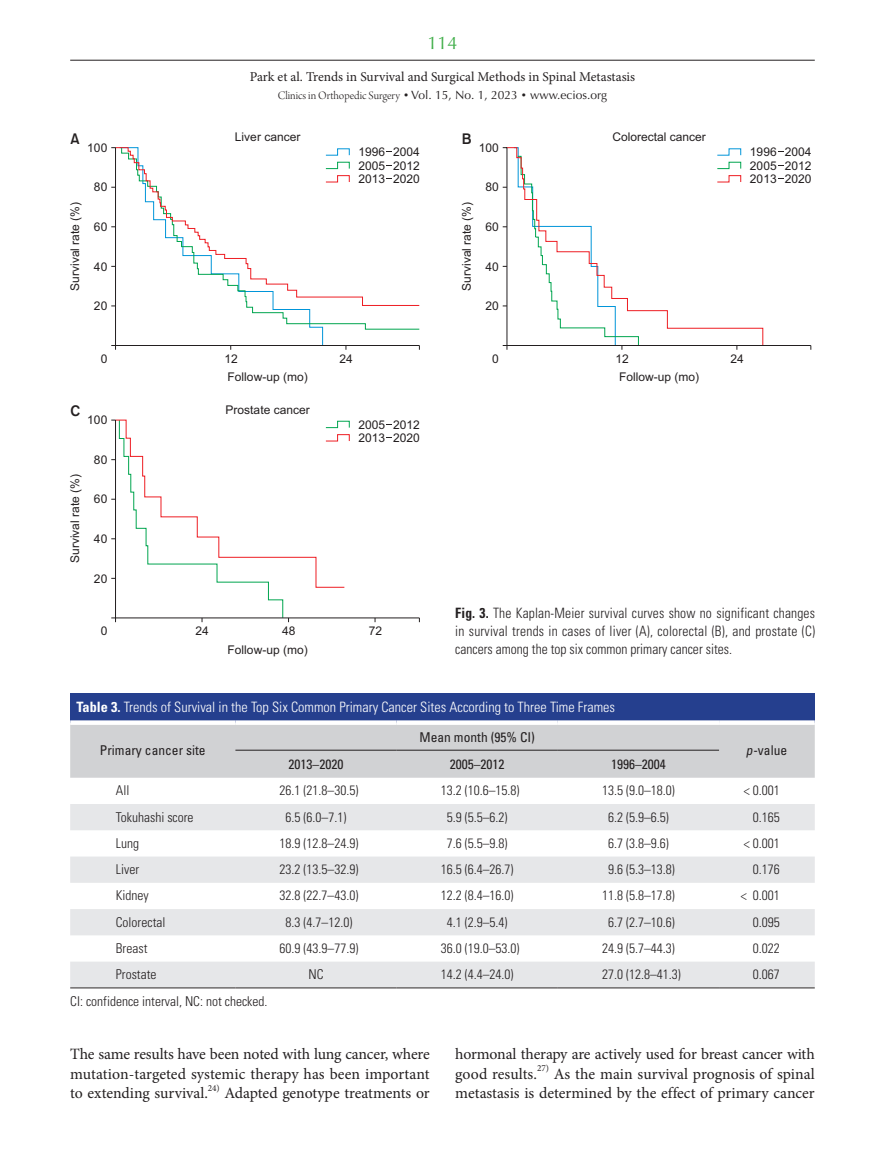
<style>
.page{position:relative;width:885px;height:1170px;background:#fff}
.page>*{position:absolute;margin:0;border:0;box-sizing:border-box;transform-origin:0 0}
.t1{font:18px "Optima LT Std";color:#40ae49}
.t2{font:15.75px/19.5px "Minion Pro";letter-spacing:-.005em;color:#231f20;text-align:justify}
.t3{font:15px "Gothic 725 BT Bold A";color:#231f20}
.t4{font:300 condensed 14.25px/18px "Univers LT Std";color:#231f20;text-align:justify;scale:.95 1}
.t5{font:300 condensed 14.25px "Univers LT Std";color:#fff}
.t6{font:300 condensed 13.5px "Univers LT Std";color:#231f20}
.t7{font:condensed 13.5px "Univers LT Std";color:#231f20}
.t8{font:13.5px "Minion Pro";color:#231f20}
.t9{font:12px/13.4px "Arial";color:#231f20;text-align:justify}
.t10{font:12px "Optima LT Std";color:#231f20}
.t11{font:9.15px "Minion Pro";color:#231f20}
.s1{font-family:"Arno Pro Light Display"}
.s2{font-size:9px}
.s3{font-weight:700}
.s4{font-style:italic}
</style>
<div class="page">
<hr style="left:70px;top:60px;width:744px;height:1px;background:#231f20">
<svg style="left:111px;top:147px;width:239px;height:197px"></svg>
<svg style="left:502px;top:147px;width:308px;height:203px"></svg>
<svg style="left:716px;top:148px;width:25px;height:21px"></svg>
<svg style="left:716px;top:175px;width:25px;height:8px"></svg>
<svg style="left:111px;top:344px;width:626px;height:279px"></svg>
<svg style="left:111px;top:419px;width:239px;height:203px"></svg>
<div style="left:70px;top:693px;width:744px;height:29px;background:#253f8e"></div>
<div style="left:70px;top:724px;width:744px;height:53px;background:#d1d2d4"></div>
<svg style="left:70px;top:804px;width:744px;height:183px;fill:#e6e7e9"></svg>
<svg style="left:70px;top:720px;width:165px;height:3px"></svg>
<svg style="left:235px;top:720px;width:161px;height:4px"></svg>
<svg style="left:396px;top:720px;width:161px;height:4px"></svg>
<svg style="left:557px;top:720px;width:162px;height:3px"></svg>
<hr style="left:70px;top:987px;width:165px;height:1px;background:#231f20">
<hr style="left:235px;top:987px;width:161px;height:1px;background:#231f20">
<hr style="left:396px;top:987px;width:161px;height:1px;background:#231f20">
<hr style="left:557px;top:987px;width:162px;height:1px;background:#231f20">
<hr style="left:719px;top:987px;width:95px;height:1px;background:#231f20">
<svg style="left:719px;top:720px;width:95px;height:2px"></svg>
<hr style="left:235px;top:749px;width:161px;height:1px;background:#231f20">
<hr style="left:396px;top:749px;width:161px;height:1px;background:#231f20">
<hr style="left:557px;top:749px;width:162px;height:1px;background:#231f20">
<h1 class="t1" style="left:427px;top:32px;width:32px">114</h1>
<p class="t8" style="left:250px;top:68px;width:387px">Park et al. Trends in Survival and Surgical Methods in Spinal Metastasis</p>
<p class="t10" style="left:278px;top:88px;width:331px"><span class="s1">Clinics in Orthopedic Surgery</span> <span class="s2">•</span> Vol. 15, No. 1, 2023 <span class="s2">•</span> www.ecios.org</p>
<p class="t9" style="left:235px;top:131px;width:67px">Liver cancer</p>
<p class="t3" style="left:70px;top:130px;width:11px">A</p>
<p class="t3" style="left:462px;top:130px;width:11px">B</p>
<p class="t9" style="left:87px;top:142px;width:22px">100</p>
<p class="t9" style="left:94px;top:182px;width:15px">80</p>
<p class="t9" style="left:94px;top:221px;width:15px">60</p>
<p class="t9" style="left:94px;top:261px;width:15px">40</p>
<p class="t9" style="left:94px;top:300px;width:15px">20</p>
<p class="t9" style="left:478px;top:142px;width:22px">100</p>
<p class="t9" style="left:485px;top:182px;width:15px">80</p>
<p class="t9" style="left:485px;top:221px;width:15px">60</p>
<p class="t9" style="left:485px;top:261px;width:15px">40</p>
<p class="t9" style="left:485px;top:300px;width:15px">20</p>
<p class="t9" style="left:358px;top:146px;width:63px">1996 2004<br>2005 2012<br>2013 2020</p>
<p class="t9" style="left:69px;top:291px;width:90px;rotate:-90deg">Survival rate (%)</p>
<p class="t9" style="left:461px;top:291px;width:90px;rotate:-90deg">Survival rate (%)</p>
<p class="t9" style="left:612px;top:131px;width:95px">Colorectal cancer</p>
<p class="t9" style="left:749px;top:146px;width:63px">1996 2004<br>2005 2012<br>2013 2020</p>
<p class="t9" style="left:101px;top:353px;width:8px">0</p>
<p class="t9" style="left:224px;top:353px;width:15px">12</p>
<p class="t9" style="left:339px;top:353px;width:15px">24</p>
<p class="t9" style="left:492px;top:353px;width:8px">0</p>
<p class="t9" style="left:615px;top:353px;width:15px">12</p>
<p class="t9" style="left:730px;top:353px;width:15px">24</p>
<p class="t9" style="left:227px;top:371px;width:82px">Follow-up (mo)</p>
<p class="t9" style="left:619px;top:371px;width:82px">Follow-up (mo)</p>
<p class="t3" style="left:70px;top:402px;width:11px">C</p>
<p class="t9" style="left:87px;top:414px;width:22px">100</p>
<p class="t9" style="left:94px;top:454px;width:15px">80</p>
<p class="t9" style="left:94px;top:493px;width:15px">60</p>
<p class="t9" style="left:94px;top:533px;width:15px">40</p>
<p class="t9" style="left:94px;top:572px;width:15px">20</p>
<p class="t9" style="left:69px;top:563px;width:90px;rotate:-90deg">Survival rate (%)</p>
<p class="t9" style="left:225px;top:404px;width:86px">Prostate cancer</p>
<p class="t9" style="left:358px;top:419px;width:63px">2005 2012<br>2013 2020</p>
<p class="t9" style="left:101px;top:625px;width:8px">0</p>
<p class="t9" style="left:196px;top:625px;width:15px">24</p>
<p class="t9" style="left:282px;top:625px;width:15px">48</p>
<p class="t9" style="left:368px;top:625px;width:15px">72</p>
<p class="t9" style="left:227px;top:643px;width:82px">Follow-up (mo)</p>
<p class="t4" style="left:455px;top:604px;width:380px"><span class="s3">Fig. 3.</span> The Kaplan-Meier survival curves show no significant changes in survival trends in cases of liver (A), colorectal (B), and prostate (C) cancers among the top six common primary cancer sites.</p>
<p class="t5" style="left:77px;top:698px;width:540px"><span class="s3">Table 3.</span> Trends of Survival in the Top Six Common Primary Cancer Sites According to Three Time Frames</p>
<p class="t7" style="left:100px;top:741px;width:107px">Primary cancer site</p>
<p class="t7" style="left:419px;top:728px;width:117px">Mean month (95% CI)</p>
<p class="t7" style="left:288px;top:755px;width:56px">2013–2020</p>
<p class="t7" style="left:450px;top:755px;width:56px">2005–2012</p>
<p class="t7" style="left:611px;top:755px;width:56px">1996–2004</p>
<p class="t7" style="left:745px;top:741px;width:43px"><span class="s4">p</span>-value</p>
<p class="t6" style="left:116px;top:782px;width:15px">All</p>
<p class="t6" style="left:279px;top:782px;width:80px">26.1 (21.8–30.5)</p>
<p class="t6" style="left:441px;top:782px;width:80px">13.2 (10.6–15.8)</p>
<p class="t6" style="left:602px;top:782px;width:74px">13.5 (9.0–18.0)</p>
<p class="t6" style="left:743px;top:782px;width:37px">&lt; 0.001</p>
<p class="t6" style="left:116px;top:808px;width:79px">Tokuhashi score</p>
<p class="t6" style="left:285px;top:808px;width:62px">6.5 (6.0–7.1)</p>
<p class="t6" style="left:447px;top:808px;width:62px">5.9 (5.5–6.2)</p>
<p class="t6" style="left:608px;top:808px;width:62px">6.2 (5.9–6.5)</p>
<p class="t6" style="left:752px;top:808px;width:28px">0.165</p>
<p class="t6" style="left:116px;top:835px;width:25px">Lung</p>
<p class="t6" style="left:279px;top:835px;width:80px">18.9 (12.8–24.9)</p>
<p class="t6" style="left:447px;top:835px;width:62px">7.6 (5.5–9.8)</p>
<p class="t6" style="left:608px;top:835px;width:62px">6.7 (3.8–9.6)</p>
<p class="t6" style="left:743px;top:835px;width:37px">&lt; 0.001</p>
<p class="t6" style="left:116px;top:861px;width:25px">Liver</p>
<p class="t6" style="left:279px;top:861px;width:80px">23.2 (13.5–32.9)</p>
<p class="t6" style="left:441px;top:861px;width:74px">16.5 (6.4–26.7)</p>
<p class="t6" style="left:608px;top:861px;width:68px">9.6 (5.3–13.8)</p>
<p class="t6" style="left:752px;top:861px;width:28px">0.176</p>
<p class="t6" style="left:116px;top:887px;width:34px">Kidney</p>
<p class="t6" style="left:279px;top:887px;width:80px">32.8 (22.7–43.0)</p>
<p class="t6" style="left:441px;top:887px;width:74px">12.2 (8.4–16.0)</p>
<p class="t6" style="left:602px;top:887px;width:74px">11.8 (5.8–17.8)</p>
<p class="t6" style="left:740px;top:887px;width:40px">&lt; 0.001</p>
<p class="t6" style="left:116px;top:913px;width:51px">Colorectal</p>
<p class="t6" style="left:285px;top:913px;width:68px">8.3 (4.7–12.0)</p>
<p class="t6" style="left:447px;top:913px;width:62px">4.1 (2.9–5.4)</p>
<p class="t6" style="left:608px;top:913px;width:68px">6.7 (2.7–10.6)</p>
<p class="t6" style="left:752px;top:913px;width:28px">0.095</p>
<p class="t6" style="left:116px;top:940px;width:33px">Breast</p>
<p class="t6" style="left:279px;top:940px;width:80px">60.9 (43.9–77.9)</p>
<p class="t6" style="left:441px;top:940px;width:80px">36.0 (19.0–53.0)</p>
<p class="t6" style="left:602px;top:940px;width:74px">24.9 (5.7–44.3)</p>
<p class="t6" style="left:752px;top:940px;width:28px">0.022</p>
<p class="t6" style="left:116px;top:966px;width:42px">Prostate</p>
<p class="t6" style="left:308px;top:966px;width:16px">NC</p>
<p class="t6" style="left:441px;top:966px;width:74px">14.2 (4.4–24.0)</p>
<p class="t6" style="left:602px;top:966px;width:80px">27.0 (12.8–41.3)</p>
<p class="t6" style="left:752px;top:966px;width:28px">0.067</p>
<p class="t6" style="left:70px;top:992px;width:199px">CI: confidence interval, NC: not checked.</p>
<p class="t2" style="left:70px;top:1044px;width:361px">The same results have been noted with lung cancer, where mutation-targeted systemic therapy has been important to extending survival.</p>
<p class="t11" style="left:208px;top:1081px;width:13px">24)</p>
<p class="t2" style="left:224px;top:1083px;width:207px">Adapted genotype treatments or</p>
<p class="t2" style="left:455px;top:1044px;width:361px">hormonal therapy are actively used for breast cancer with good results.</p>
<p class="t11" style="left:537px;top:1062px;width:14px">27)</p>
<p class="t2" style="left:455px;top:1063px;width:361px;text-align:right">As the main survival prognosis of spinal<br>metastasis is determined by the effect of primary cancer</p>
</div>
